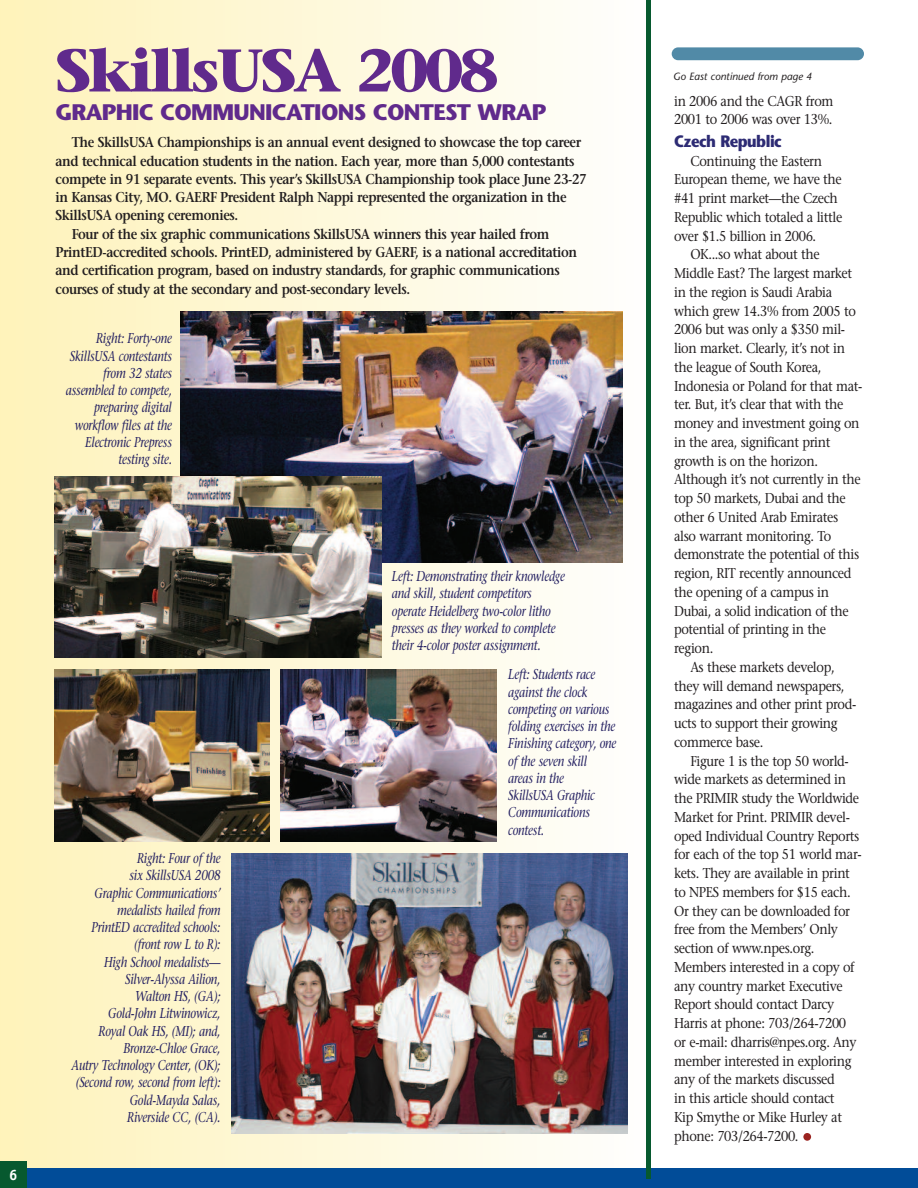
<style>
.page{position:relative;width:918px;height:1188px;background:#fff}
.page>*{position:absolute;margin:0;border:0;box-sizing:border-box;transform-origin:0 0}
.t1{font:700 60px "Stone Serif";letter-spacing:-.05em;color:#602a8c}
.t2{font:700 22.5px "Stone Sans";letter-spacing:-.03em;color:#602a8c}
.t3{font:700 16.5px "Stone Sans";letter-spacing:-.03em;color:#2d2b74;scale:.9 1}
.t4{font:700 15px "Officina Sans";color:#fff}
.t5{font:14.25px/18.8px "Stone Serif";letter-spacing:-.03em;color:#231f20;scale:.89 1}
.t6{font:italic 14.25px/17.2px "Stone Serif";letter-spacing:-.015em;color:#252162;text-align:right;scale:.8 1}
.t7{font:600 14.25px "Stone Serif";letter-spacing:-.03em;color:#231f20;scale:.89 1}
.t8{font:italic 10.5px "Stone Sans";color:#231f20}
</style>
<div class="page">
<div style="left:0;top:0;width:647px;height:1172px;background:linear-gradient(to right,#fef3ba,#fdfdfc)"></div>
<div style="left:0;top:1168px;width:918px;height:20px;background:#014c98"></div>
<div style="left:0;top:1161px;width:27px;height:27px;background:#07592f"></div>
<div style="left:803px;top:1133px;width:8px;height:8px;background:#9b2320;border-radius:50%"></div>
<div style="left:672px;top:47px;width:192px;height:13px;background:#518aa7;border-radius:6px"></div>
<hr style="left:647px;top:0;width:4px;height:1179px;background:#07592f">
<img style="left:232px;top:853px;width:395px;height:281px">
<img style="left:180px;top:311px;width:442px;height:251px">
<img style="left:54px;top:476px;width:328px;height:182px">
<img style="left:54px;top:669px;width:216px;height:173px">
<img style="left:281px;top:669px;width:216px;height:173px">
<h1 class="t1" style="left:56px;top:47px;width:444px">SkillsUSA 2008</h1>
<h2 class="t2" style="left:56px;top:103px;width:492px">GRAPHIC COMMUNICATIONS CONTEST WRAP</h2>
<p class="t7" style="left:72px;top:137px;width:574px">The SkillsUSA Championships is an annual event designed to showcase the top career</p>
<p class="t7" style="left:56px;top:155px;width:585px">and technical education students in the nation. Each year, more than 5,000 contestants</p>
<p class="t7" style="left:56px;top:173px;width:598px">compete in 91 separate events. This year’s SkillsUSA Championship took place June 23-27</p>
<p class="t7" style="left:56px;top:192px;width:576px">in Kansas City, MO. GAERF President Ralph Nappi represented the organization in the</p>
<p class="t7" style="left:56px;top:210px;width:207px">SkillsUSA opening ceremonies.</p>
<p class="t7" style="left:72px;top:228px;width:538px">Four of the six graphic communications SkillsUSA winners this year hailed from</p>
<p class="t7" style="left:56px;top:247px;width:588px">PrintED-accredited schools. PrintED, administered by GAERF, is a national accreditation</p>
<p class="t7" style="left:56px;top:265px;width:568px">and certification program, based on industry standards, for graphic communications</p>
<p class="t7" style="left:56px;top:283px;width:400px">courses of study at the secondary and post-secondary levels.</p>
<p class="t6" style="left:66px;top:331px;width:134px">Right: Forty-one<br>SkillsUSA contestants from 32 states assembled to compete, preparing digital workflow files at the<br>Electronic Prepress testing site.</p>
<p class="t4" style="left:9px;top:1169px;width:10px">6</p>
<p class="t6" style="left:72px;top:851px;width:188px">Right: Four of the<br>six SkillsUSA 2008<br>Graphic Communications’ medalists hailed from<br>PrintED accredited schools: (front row L to R):<br>High School medalists—<br>Silver-Alyssa Ailion,<br>Walton HS, (GA);<br>Gold-John Litwinowicz,<br>Royal Oak HS, (MI); and,<br>Bronze-Chloe Grace,<br>Autry Technology Center, (OK); (Second row, second from left):<br>Gold-Mayda Salas,<br>Riverside CC, (CA).</p>
<p class="t6" style="left:392px;top:569px;width:218px;text-align:left">Left: Demonstrating their knowledge and skill, student competitors operate Heidelberg two-color litho presses as they worked to complete their 4-color poster assignment.</p>
<p class="t6" style="left:508px;top:667px;width:137px;text-align:left">Left: Students race against the clock competing on various folding exercises in the<br>Finishing category, one of the seven skill<br>areas in the<br>SkillsUSA Graphic<br>Communications contest.</p>
<p class="t8" style="left:673px;top:72px;width:140px">Go East continued from page 4</p>
<p class="t5" style="left:674px;top:93px;width:181px">in 2006 and the CAGR from<br>2001 to 2006 was over 13%.</p>
<p class="t3" style="left:674px;top:135px;width:121px">Czech Republic</p>
<p class="t5" style="left:690px;top:153px;width:150px">Continuing the Eastern</p>
<p class="t5" style="left:674px;top:172px;width:190px">European theme, we have the</p>
<p class="t5" style="left:674px;top:190px;width:185px">#41 print market—the Czech</p>
<p class="t5" style="left:674px;top:209px;width:191px">Republic which totaled a little</p>
<p class="t5" style="left:674px;top:228px;width:161px">over $1.5 billion in 2006.</p>
<p class="t5" style="left:690px;top:247px;width:147px">OK...so what about the</p>
<p class="t5" style="left:674px;top:265px;width:202px">Middle East? The largest market</p>
<p class="t5" style="left:674px;top:284px;width:179px">in the region is Saudi Arabia</p>
<p class="t5" style="left:674px;top:303px;width:206px">which grew 14.3% from 2005 to</p>
<p class="t5" style="left:674px;top:322px;width:194px">2006 but was only a $350 mil-</p>
<p class="t5" style="left:674px;top:340px;width:194px">lion market. Clearly, it’s not in</p>
<p class="t5" style="left:674px;top:359px;width:167px">the league of South Korea,</p>
<p class="t5" style="left:674px;top:378px;width:213px">Indonesia or Poland for that mat-</p>
<p class="t5" style="left:674px;top:397px;width:192px">ter. But, it’s clear that with the</p>
<p class="t5" style="left:674px;top:415px;width:210px">money and investment going on</p>
<p class="t5" style="left:674px;top:434px;width:177px">in the area, significant print</p>
<p class="t5" style="left:674px;top:453px;width:163px">growth is on the horizon.</p>
<p class="t5" style="left:674px;top:472px;width:211px">Although it’s not currently in the</p>
<p class="t5" style="left:674px;top:490px;width:194px">top 50 markets, Dubai and the</p>
<p class="t5" style="left:674px;top:509px;width:186px">other 6 United Arab Emirates</p>
<p class="t5" style="left:674px;top:528px;width:178px">also warrant monitoring. To</p>
<p class="t5" style="left:674px;top:547px;width:210px">demonstrate the potential of this</p>
<p class="t5" style="left:674px;top:565px;width:201px">region, RIT recently announced</p>
<p class="t5" style="left:674px;top:584px;width:176px">the opening of a campus in</p>
<p class="t5" style="left:674px;top:603px;width:198px">Dubai, a solid indication of the</p>
<p class="t5" style="left:674px;top:622px;width:172px">potential of printing in the</p>
<p class="t5" style="left:674px;top:640px;width:46px">region.</p>
<p class="t5" style="left:690px;top:659px;width:164px">As these markets develop,</p>
<p class="t5" style="left:674px;top:678px;width:193px">they will demand newspapers,</p>
<p class="t5" style="left:674px;top:697px;width:206px">magazines and other print prod-</p>
<p class="t5" style="left:674px;top:715px;width:185px">ucts to support their growing</p>
<p class="t5" style="left:674px;top:734px;width:102px">commerce base.</p>
<p class="t5" style="left:690px;top:753px;width:180px">Figure 1 is the top 50 world-</p>
<p class="t5" style="left:674px;top:772px;width:195px">wide markets as determined in</p>
<p class="t5" style="left:674px;top:790px;width:209px">the PRIMIR study the Worldwide</p>
<p class="t5" style="left:674px;top:809px;width:199px">Market for Print. PRIMIR devel-</p>
<p class="t5" style="left:674px;top:828px;width:210px">oped Individual Country Reports</p>
<p class="t5" style="left:674px;top:847px;width:212px">for each of the top 51 world mar-</p>
<p class="t5" style="left:674px;top:865px;width:199px">kets. They are available in print</p>
<p class="t5" style="left:674px;top:884px;width:200px">to NPES members for $15 each.</p>
<p class="t5" style="left:674px;top:903px;width:199px">Or they can be downloaded for</p>
<p class="t5" style="left:674px;top:922px;width:186px">free from the Members’ Only</p>
<p class="t5" style="left:674px;top:940px;width:159px">section of www.npes.org.</p>
<p class="t5" style="left:674px;top:959px;width:204px">Members interested in a copy of</p>
<p class="t5" style="left:674px;top:978px;width:191px">any country market Executive</p>
<p class="t5" style="left:674px;top:997px;width:181px">Report should contact Darcy</p>
<p class="t5" style="left:674px;top:1015px;width:195px">Harris at phone: 703/264-7200</p>
<p class="t5" style="left:674px;top:1034px;width:207px">or e-mail: dharris@npes.org. Any</p>
<p class="t5" style="left:674px;top:1053px;width:201px">member interested in exploring</p>
<p class="t5" style="left:674px;top:1072px;width:182px">any of the markets discussed</p>
<p class="t5" style="left:674px;top:1090px;width:182px">in this article should contact</p>
<p class="t5" style="left:674px;top:1109px;width:190px">Kip Smythe or Mike Hurley at</p>
<p class="t5" style="left:674px;top:1128px;width:141px">phone: 703/264-7200.</p>
</div>
